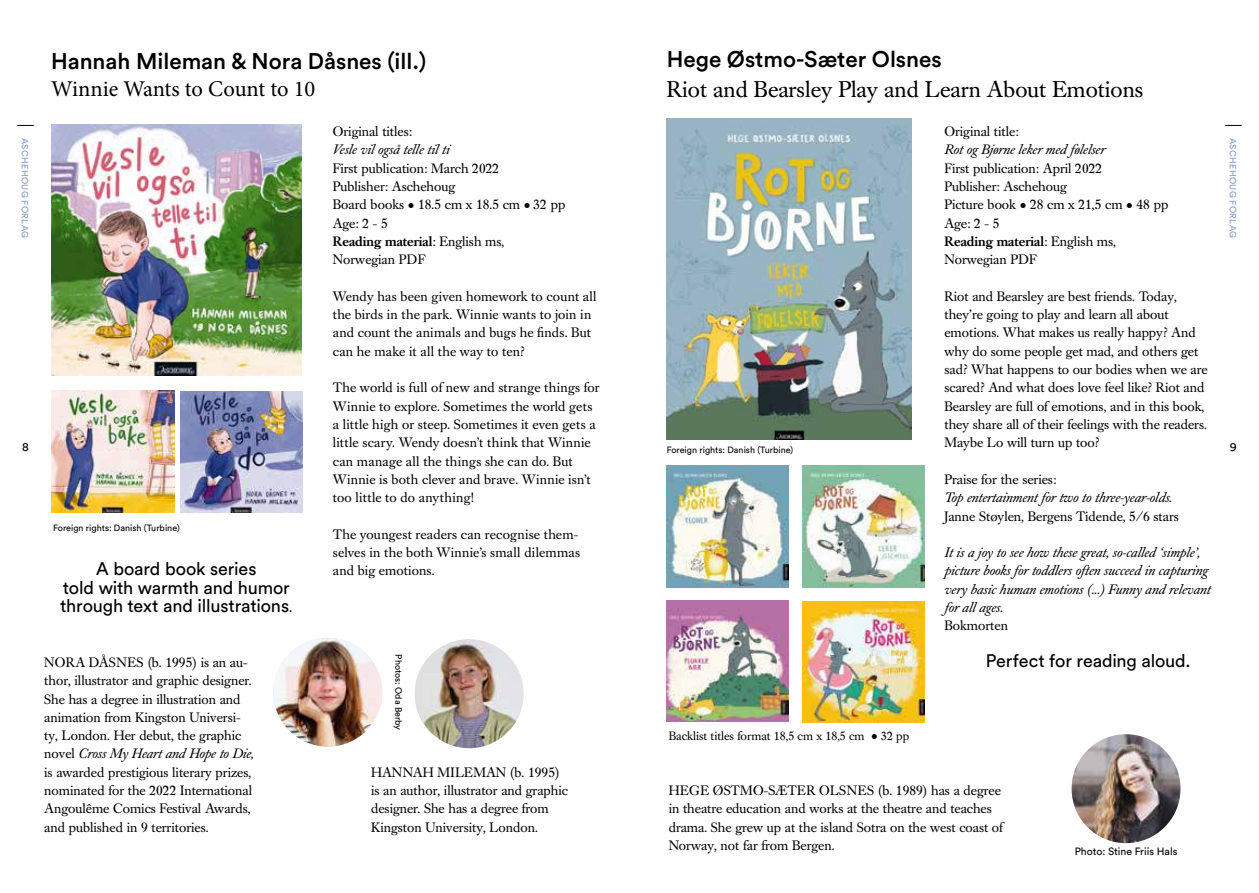
<style>
.page{position:relative;width:1259px;height:893px;background:#fff}
.page>*{position:absolute;margin:0;border:0;box-sizing:border-box;transform-origin:0 0}
.t1{font:500 22.5px "Circular Std";color:#000}
.t2{font:22.5px "Caslon Book BE";color:#000}
.t3{font:22.5px "Minion Pro";letter-spacing:-.005em;color:#000}
.t4{font:18px/18.3px "Circular Std";letter-spacing:-.01em;color:#000;text-align:center}
.t5{font:13.5px/18.3px "Caslon Book BE";color:#000}
.t6{font:italic 13.5px/18.3px "Caslon Book BE";color:#000}
.t7{font:12px "Caslon Book BE";color:#000}
.t8{font:12px "Circular Std";color:#000}
.t9{font:10.5px "Circular Std";color:#000}
.t10{font:9px "Circular Std";color:#000}
.t11{font:9px "Circular Std";letter-spacing:.04em;color:#8298cd}
.s1{font-size:13.5px}
.s2{font-style:italic}
.s3{font-family:"Circular Std";font-size:12px}
.s4{font-weight:500}
.s5{font-family:"Circular Std"}
</style>
<div class="page">
<svg style="left:17px;top:125px;width:17px;height:1px"></svg>
<img style="left:51px;top:125px;width:251px;height:250px">
<svg style="left:1225px;top:125px;width:16px;height:1px"></svg>
<img style="left:666px;top:119px;width:245px;height:320px">
<img style="left:1071px;top:734px;width:109px;height:109px;border-radius:54px">
<img style="left:273px;top:638px;width:109px;height:109px;border-radius:54px">
<img style="left:415px;top:639px;width:108px;height:109px;border-radius:54px">
<img style="left:52px;top:391px;width:122px;height:122px">
<img style="left:181px;top:391px;width:121px;height:122px">
<img style="left:667px;top:600px;width:122px;height:122px">
<img style="left:667px;top:466px;width:122px;height:121px">
<img style="left:803px;top:466px;width:121px;height:121px">
<img style="left:803px;top:601px;width:121px;height:122px">
<p class="t11" style="left:30px;top:138px;width:102px;rotate:90deg">ASCHEHOUG FORLAG</p>
<p class="t8" style="left:22px;top:440px;width:8px">8</p>
<h1 class="t1" style="left:51px;top:47px;width:377px">Hannah Mileman &amp; Nora Dåsnes (ill.)</h1>
<h1 class="t3" style="left:51px;top:74px;width:266px">Winnie Wants to Count to 10</h1>
<p class="t10" style="left:53px;top:523px;width:128px">Foreign rights: Danish (Turbine)</p>
<h2 class="t4" style="left:60px;top:560px;width:234px">A board book series<br>told with warmth and humor through text and illustrations<span class="s1">.</span></h2>
<p class="t5" style="left:44px;top:653px;width:211px">NORA DÅSNES (b. 1995) is an au&shy;thor, illustrator and graphic designer.<br>She has a degree in illustration and animation from Kingston Universi&shy;ty, London. Her debut, the graphic novel <span class="s2">Cross My Heart and Hope to Die, </span>is awarded prestigious literary prizes, nominated for the 2022 International Angoulême Comics Festival Awards, and published in 9 territories.</p>
<p class="t5" style="left:333px;top:123px;width:81px">Original titles:</p>
<p class="t6" style="left:333px;top:141px;width:118px">Vesle vil også telle til ti</p>
<p class="t5" style="left:333px;top:159px;width:234px">First publication: March 2022<br>Publisher: Aschehoug<br>Board books <span class="s3">•</span> 18.5 cm x 18.5 cm <span class="s3">•</span> 32 pp<br>Age: 2 - 5<br><span class="s4">Reading material</span>: English ms,<br>Norwegian PDF</p>
<p class="t5" style="left:333px;top:287px;width:265px">Wendy has been given homework to count all the birds in the park. Winnie wants to join in and count the animals and bugs he finds. But can he make it all the way to ten?</p>
<p class="t5" style="left:333px;top:379px;width:268px">The world is full of new and strange things for Winnie to explore. Sometimes the world gets a little high or steep. Sometimes it even gets a little scary. Wendy doesn’t think that Winnie can manage all the things she can do. But Winnie is both clever and brave. Winnie isn’t too little to do anything!</p>
<p class="t5" style="left:333px;top:525px;width:249px">The youngest readers can recognise them&shy;selves in the both Winnie’s small dilemmas and big emotions.</p>
<p class="t10" style="left:404px;top:654px;width:77px;rotate:90deg">Photos: Oda Berby</p>
<p class="t5" style="left:371px;top:763px;width:198px">HANNAH MILEMAN (b. 1995) is an author, illustrator and graphic designer. She has a degree from<br>Kingston University, London.</p>
<h1 class="t1" style="left:666px;top:45px;width:277px">Hege Østmo-Sæter Olsnes</h1>
<h1 class="t2" style="left:666px;top:76px;width:478px">Riot and Bearsley Play and Learn About Emotions</h1>
<p class="t5" style="left:944px;top:123px;width:76px">Original title:</p>
<p class="t6" style="left:944px;top:141px;width:162px">Rot og Bjørne leker med følelser</p>
<p class="t5" style="left:944px;top:159px;width:225px">First publication: April 2022<br>Publisher: Aschehoug<br>Picture book <span class="s3">•</span> 28 cm x 21,5 cm <span class="s3">•</span> 48 pp<br>Age: 2 - 5<br><span class="s4">Reading material</span>: English ms,<br>Norwegian PDF</p>
<p class="t5" style="left:944px;top:287px;width:265px">Riot and Bearsley are best friends. Today, they’re going to play and learn all about emotions. What makes us really happy? And why do some people get mad, and others get sad? What happens to our bodies when we are scared? And what does love feel like? Riot and Bearsley are full of emotions, and in this book, they share all of their feelings with the readers.<br>Maybe Lo will turn up too?</p>
<p class="t5" style="left:944px;top:470px;width:113px">Praise for the series:</p>
<p class="t6" style="left:944px;top:489px;width:229px">Top entertainment for two to three-year-olds.</p>
<p class="t5" style="left:944px;top:507px;width:236px">Janne Støylen, Bergens Tidende, 5/6 stars</p>
<p class="t6" style="left:944px;top:544px;width:267px">It is a joy to see how these great, so-called ‘simple’, picture books for toddlers often succeed in capturing very basic human emotions (...) Funny and relevant for all ages.</p>
<p class="t5" style="left:944px;top:617px;width:65px">Bokmorten</p>
<p class="t10" style="left:666px;top:445px;width:128px">Foreign rights: Danish (Turbine)</p>
<h2 class="t4" style="left:986px;top:651px;width:206px">Perfect for reading aloud.</h2>
<p class="t11" style="left:1238px;top:138px;width:102px;rotate:90deg">ASCHEHOUG FORLAG</p>
<p class="t8" style="left:1230px;top:440px;width:8px">9</p>
<p class="t7" style="left:668px;top:729px;width:242px">Backlist titles format 18,5 cm x 18,5 cm <span class="s5">•</span> 32 pp</p>
<p class="t5" style="left:668px;top:782px;width:336px">HEGE ØSTMO-SÆTER OLSNES (b. 1989) has a degree in theatre education and works at the theatre and teaches drama. She grew up at the island Sotra on the west coast of Norway, not far from Bergen.</p>
<p class="t9" style="left:1074px;top:845px;width:104px">Photo: Stine Friis Hals</p>
</div>
